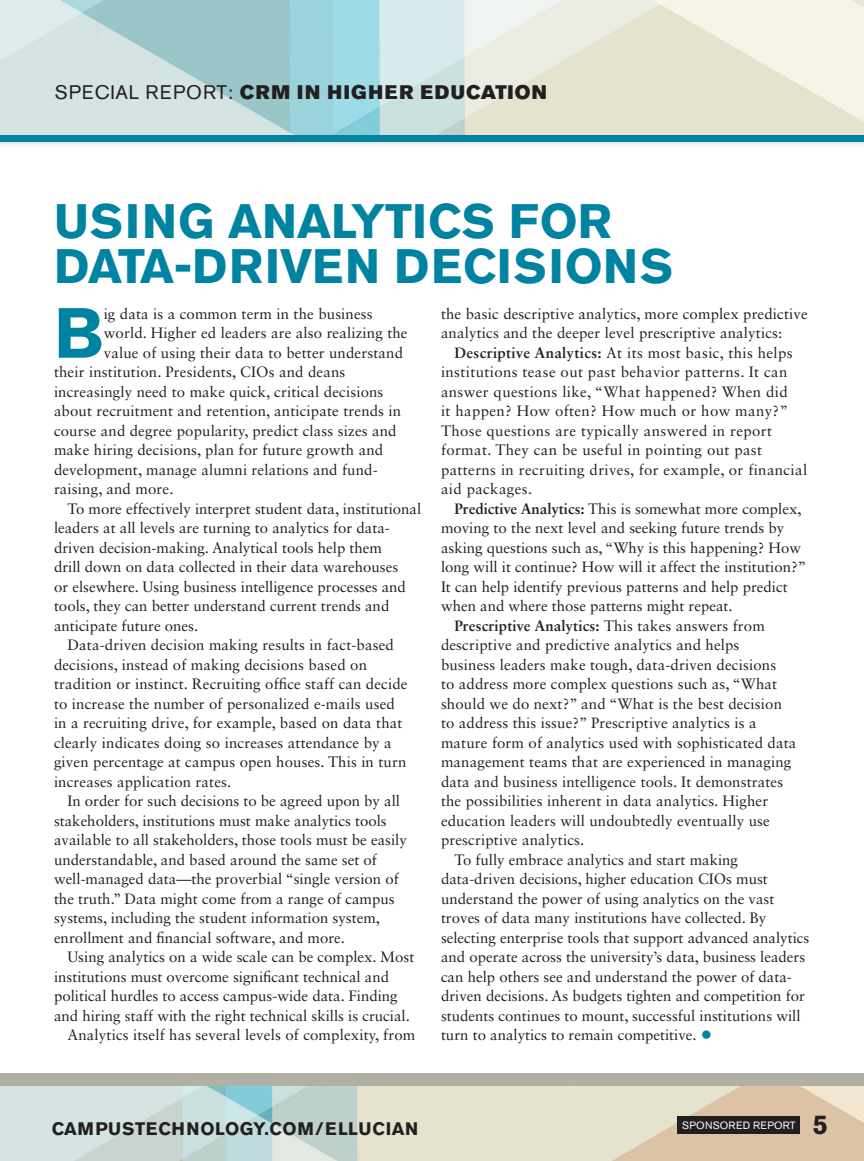
<style>
.page{position:relative;width:864px;height:1161px;background:#fff}
.page>*{position:absolute;margin:0;border:0;box-sizing:border-box;transform-origin:0 0}
.body_no_indent{font:700 70.2px "Akzidenz Grotesk BE";color:#0083a1}
.story_heads{font:700 48px/45px "Akzidenz Grotesk BE";letter-spacing:.01em;color:#0083a1}
.t1{font:700 27px "Akzidenz Grotesk BE";color:#231f20}
.t2{font:19.5px "Akzidenz Grotesk BE Super";letter-spacing:.06em;color:#231f20}
.t3{font:700 18px "Akzidenz Grotesk BE";letter-spacing:.03em;color:#231f20}
.body_no_indent-2{font:15px/19.5px "Sabon LT Std";letter-spacing:.01em;color:#231f20}
.t4{font:10.5px "Akzidenz Grotesk BE";letter-spacing:.02em;color:#fff}
.s1{font-family:"Akzidenz Grotesk BE"}
.s2{font-weight:700}
.s3{font-weight:700;font-size:24px;color:#0083a1}
</style>
<div class="page">
<div style="left:0;top:0;width:864px;height:148px;background:#231f20;opacity:.4"></div>
<img style="left:0;top:0;width:864px;height:135px">
<img style="left:0;top:1086px;width:864px;height:75px">
<div style="left:677px;top:1116px;width:122px;height:17px;background:#231f20"></div>
<div style="left:0;top:1073px;width:864px;height:13px;background:#b0b1a2"></div>
<div style="left:0;top:135px;width:864px;height:7px;background:#0083a1"></div>
<h3 class="t2" style="left:55px;top:80px;width:494px"><span class="s1">SPECIAL REPORT:</span> CRM IN HIGHER EDUCATION</h3>
<p class="story_heads" style="left:54px;top:199px;width:621px">USING ANALYTICS FOR<br>DATA-DRIVEN DECISIONS</p>
<p class="body_no_indent" style="left:54px;top:293px;width:51px">B</p>
<p class="body_no_indent-2" style="left:104px;top:304px;width:271px">ig data is a common term in the business</p>
<p class="body_no_indent-2" style="left:441px;top:304px;width:368px">the basic descriptive analytics, more complex predictive analytics and the deeper level prescriptive analytics:</p>
<p class="body_no_indent-2" style="left:441px;top:343px;width:368px;text-indent:14px"><span class="s2">Descriptive Analytics:</span> At its most basic, this helps institutions tease out past behavior patterns. It can answer questions like, “What happened? When did<br>it happen? How often? How much or how many?” Those questions are typically answered in report format. They can be useful in pointing out past patterns in recruiting drives, for example, or financial aid packages.</p>
<p class="body_no_indent-2" style="left:441px;top:499px;width:367px;text-indent:14px"><span class="s2">Predictive Analytics:</span> This is somewhat more complex, moving to the next level and seeking future trends by asking questions such as, “Why is this happening? How long will it continue? How will it affect the institution?” It can help identify previous patterns and help predict when and where those patterns might repeat.</p>
<p class="body_no_indent-2" style="left:441px;top:616px;width:357px;text-indent:14px"><span class="s2">Prescriptive Analytics:</span> This takes answers from descriptive and predictive analytics and helps business leaders make tough, data-driven decisions<br>to address more complex questions such as, “What should we do next?” and “What is the best decision to address this issue?” Prescriptive analytics is a mature form of analytics used with sophisticated data management teams that are experienced in managing data and business intelligence tools. It demonstrates the possibilities inherent in data analytics. Higher education leaders will undoubtedly eventually use prescriptive analytics.</p>
<p class="body_no_indent-2" style="left:441px;top:850px;width:370px;text-indent:14px">To fully embrace analytics and start making data-driven decisions, higher education CIOs must understand the power of using analytics on the vast troves of data many institutions have collected. By selecting enterprise tools that support advanced analytics and operate across the university’s data, business leaders can help others see and understand the power of data&shy;driven decisions. As budgets tighten and competition for students continues to mount, successful institutions will turn to analytics to remain competitive. <span class="s3">•</span></p>
<p class="body_no_indent-2" style="left:104px;top:323px;width:305px">world. Higher ed leaders are also realizing the</p>
<p class="body_no_indent-2" style="left:104px;top:343px;width:301px">value of using their data to better understand</p>
<p class="body_no_indent-2" style="left:54px;top:362px;width:293px">their institution. Presidents, CIOs and deans</p>
<p class="body_no_indent-2" style="left:54px;top:382px;width:331px">increasingly need to make quick, critical decisions</p>
<p class="body_no_indent-2" style="left:54px;top:401px;width:349px">about recruitment and retention, anticipate trends in</p>
<p class="body_no_indent-2" style="left:54px;top:421px;width:344px">course and degree popularity, predict class sizes and</p>
<p class="body_no_indent-2" style="left:54px;top:440px;width:331px">make hiring decisions, plan for future growth and</p>
<p class="body_no_indent-2" style="left:54px;top:460px;width:325px">development, manage alumni relations and fund-</p>
<p class="body_no_indent-2" style="left:54px;top:479px;width:121px">raising, and more.</p>
<p class="body_no_indent-2" style="left:54px;top:499px;width:369px;text-indent:14px">To more effectively interpret student data, institutional leaders at all levels are turning to analytics for data&shy;driven decision-making. Analytical tools help them<br>drill down on data collected in their data warehouses<br>or elsewhere. Using business intelligence processes and tools, they can better understand current trends and anticipate future ones.</p>
<p class="body_no_indent-2" style="left:54px;top:635px;width:355px;text-indent:14px">Data-driven decision making results in fact-based decisions, instead of making decisions based on tradition or instinct. Recruiting office staff can decide to increase the number of personalized e-mails used in a recruiting drive, for example, based on data that clearly indicates doing so increases attendance by a given percentage at campus open houses. This in turn increases application rates.</p>
<p class="body_no_indent-2" style="left:54px;top:791px;width:354px;text-indent:14px">In order for such decisions to be agreed upon by all stakeholders, institutions must make analytics tools available to all stakeholders, those tools must be easily understandable, and based around the same set of well-managed data—the proverbial “single version of the truth.” Data might come from a range of campus systems, including the student information system, enrollment and financial software, and more.</p>
<p class="body_no_indent-2" style="left:54px;top:947px;width:362px;text-indent:14px">Using analytics on a wide scale can be complex. Most institutions must overcome significant technical and political hurdles to access campus-wide data. Finding and hiring staff with the right technical skills is crucial.</p>
<p class="body_no_indent-2" style="left:68px;top:1025px;width:349px">Analytics itself has several levels of complexity, from</p>
<p class="t3" style="left:52px;top:1118px;width:368px">CAMPUSTECHNOLOGY.COM/ELLUCIAN</p>
<p class="t4" style="left:682px;top:1119px;width:115px">SPONSORED REPORT</p>
<h3 class="t1" style="left:813px;top:1109px;width:17px">5</h3>
</div>
